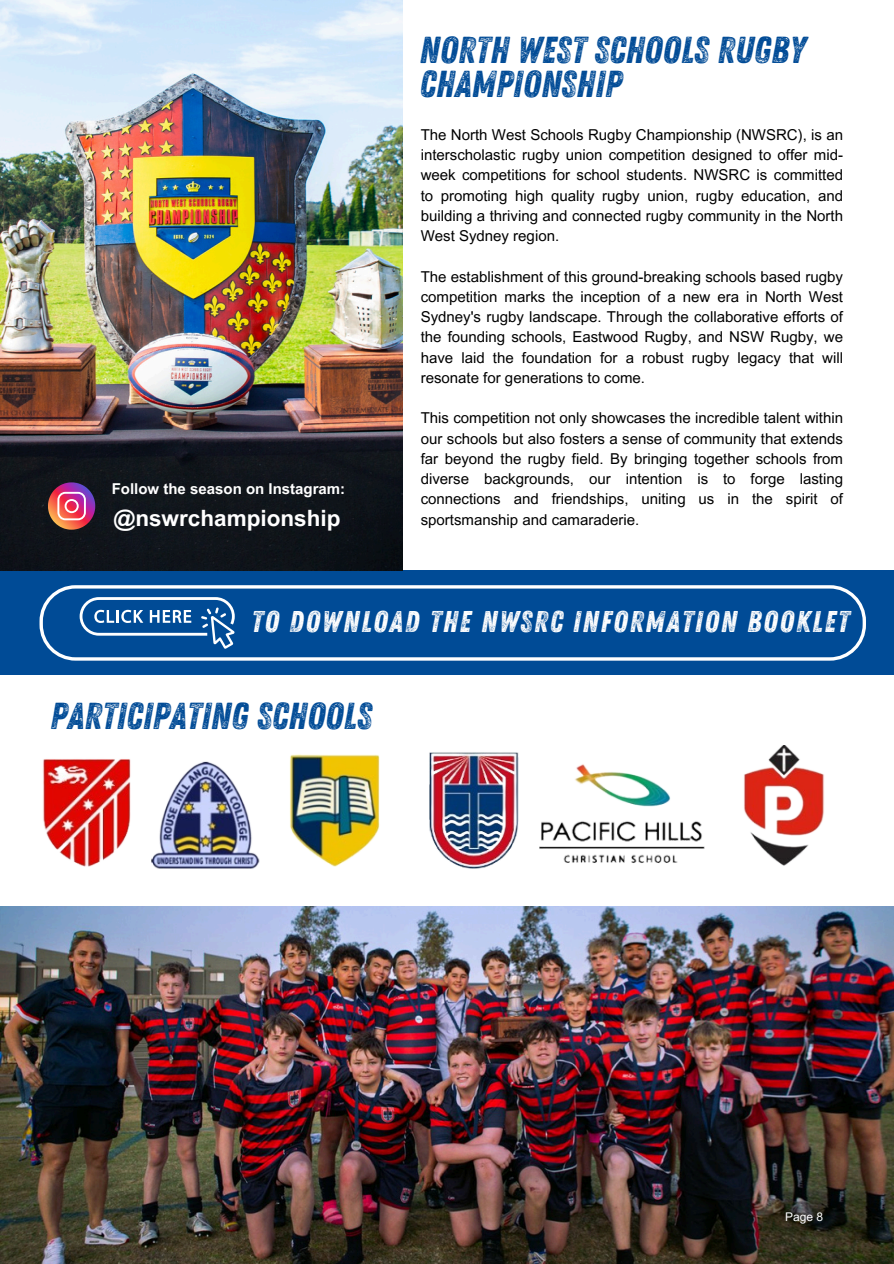
<style>
.page{position:relative;width:894px;height:1264px;background:#fff}
.page>*{position:absolute;margin:0;border:0;box-sizing:border-box;transform-origin:0 0}
.t1{font:37.5px/34.2px "Zing Rust G2 Base";color:#004b96}
.t2{font:30px "Zing Rust G2 Base";letter-spacing:.055em;color:#fff}
.t3{font:700 22.5px "Arial MT Pro";color:#fff}
.t4{font:15px/20.2px "Arial MT Pro";color:#000;text-align:justify}
.t5{font:700 15px "Arial MT Pro";color:#fff}
.t6{font:12px "Arial MT Pro";color:#fff}
</style>
<div class="page">
<img style="left:43px;top:759px;width:88px;height:108px">
<img style="left:0;top:906px;width:893px;height:357px">
<img style="left:151px;top:761px;width:109px;height:108px">
<img style="left:429px;top:752px;width:276px;height:117px">
<img style="left:290px;top:754px;width:90px;height:113px">
<img style="left:744px;top:745px;width:80px;height:121px">
<div style="left:0;top:570px;width:893px;height:105px;background:#004b96"></div>
<svg style="left:39px;top:585px;width:826px;height:75px"></svg>
<svg style="left:80px;top:597px;width:155px;height:51px"></svg>
<img style="left:0;top:0;width:403px;height:571px">
<svg style="left:48px;top:482px;width:47px;height:47px;background:#af506e"></svg>
<h5 class="t5" style="left:112px;top:483px;width:235px">Follow the season on Instagram:</h5>
<h5 class="t3" style="left:113px;top:509px;width:228px">@nswrchampionship</h5>
<h4 class="t1" style="left:419px;top:34px;width:387px">NORTH WEST SCHOOLS RUGBY<br>CHAMPIONSHIP</h4>
<p class="t4" style="left:420px;top:126px;width:423px">The North West Schools Rugby Championship (NWSRC), is an interscholastic rugby union competition designed to offer mid&shy;week competitions for school students. NWSRC is committed to promoting high quality rugby union, rugby education, and building a thriving and connected rugby community in the North West Sydney region.</p>
<p class="t4" style="left:420px;top:268px;width:423px">The establishment of this ground-breaking schools based rugby competition marks the inception of a new era in North West Sydney's rugby landscape. Through the collaborative efforts of the founding schools, Eastwood Rugby, and NSW Rugby, we have laid the foundation for a robust rugby legacy that will resonate for generations to come.</p>
<p class="t4" style="left:420px;top:410px;width:423px">This competition not only showcases the incredible talent within our schools but also fosters a sense of community that extends far beyond the rugby field. By bringing together schools from diverse backgrounds, our intention is to forge lasting connections and friendships, uniting us in the spirit of sportsmanship and camaraderie.</p>
<h5 class="t2" style="left:251px;top:604px;width:599px">TO DOWNLOAD THE NWSRC INFORMATION BOOKLET</h5>
<h3 class="t1" style="left:50px;top:699px;width:323px">PARTICIPATING SCHOOLS</h3>
<h1 class="t6" style="left:785px;top:1212px;width:40px">Page 8</h1>
</div>
